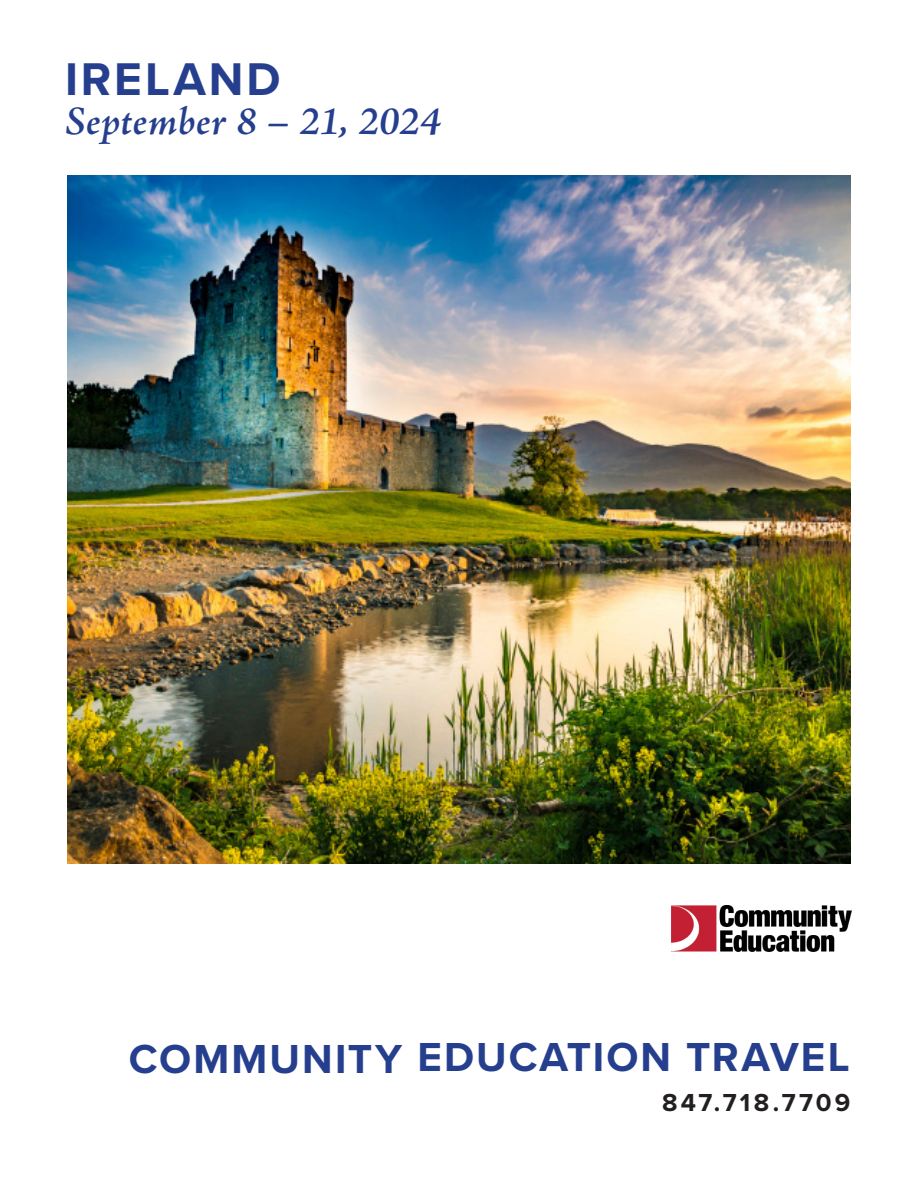
<style>
.page{position:relative;width:918px;height:1188px;background:#fff}
.page>*{position:absolute;margin:0;border:0;box-sizing:border-box;transform-origin:0 0}
.TOUR{font:700 47.55px "Proxima Nova";letter-spacing:.06em;color:#253f8e}
.TOUR-2{font:700 42px "Proxima Nova";letter-spacing:.05em;color:#253f8e}
.t1{font:italic 600 40.8px "Adobe Jenson Pro";letter-spacing:.005em;color:#253f8e}
.t2{font:700 25.5px "Proxima Nova";letter-spacing:.13em;color:#231f20}
</style>
<div class="page">
<img style="left:671px;top:905px;width:181px;height:46px">
<img style="left:68px;top:176px;width:782px;height:688px">
<p class="TOUR" style="left:65px;top:43px;width:217px">IRELAND</p>
<p class="t1" style="left:65px;top:98px;width:377px">September 8 – 21, 2024</p>
<p class="TOUR-2" style="left:129px;top:1026px;width:722px">COMMUNITY EDUCATION TRAVEL</p>
<p class="t2" style="left:662px;top:1083px;width:190px">847.718.7709</p>
</div>
